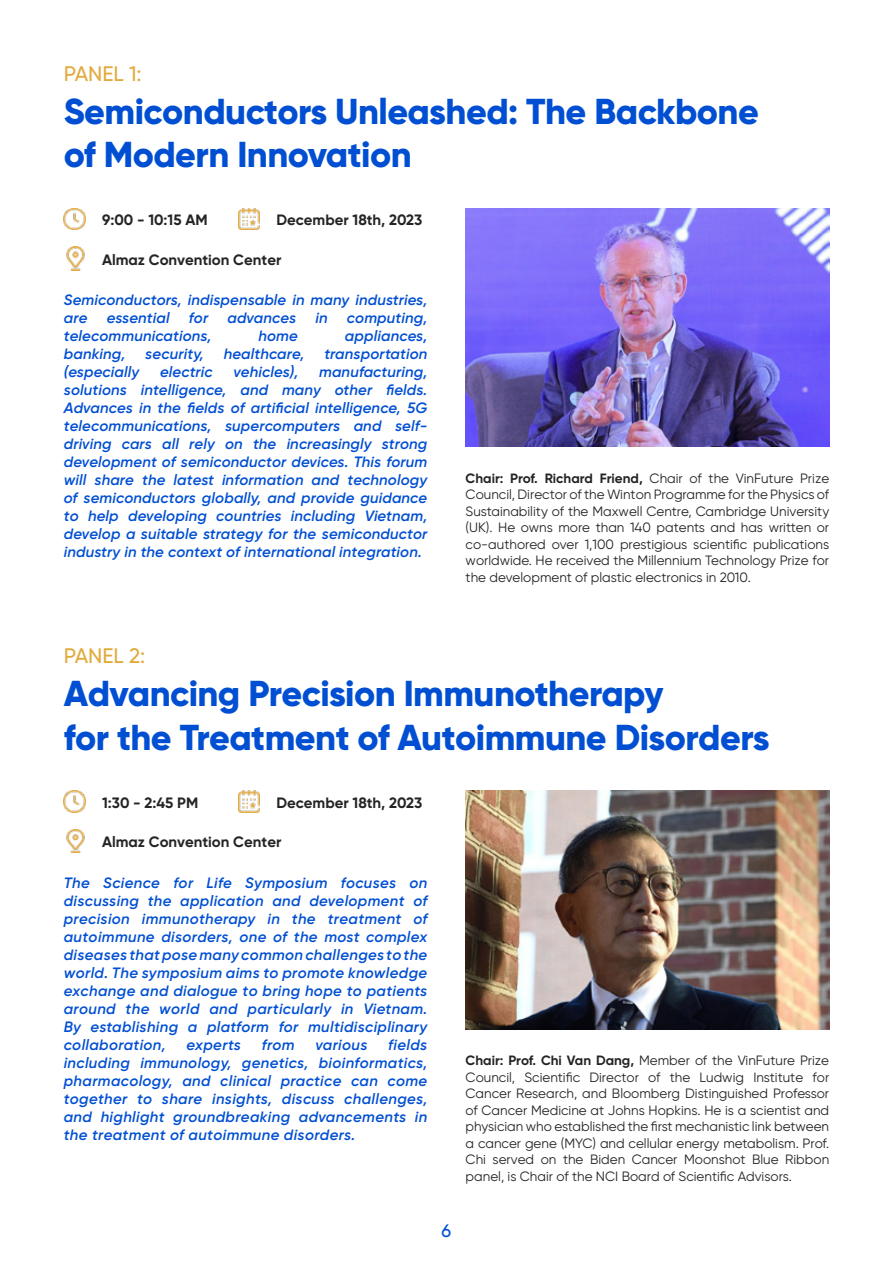
<style>
.page{position:relative;width:893px;height:1263px;background:#fff}
.page>*{position:absolute;margin:0;border:0;box-sizing:border-box;transform-origin:0 0}
.t1{font:36px/43.2px "SVN Gilroy X Bold";letter-spacing:-.015em;color:#004fd3}
.t2{font:500 21px "SVN Gilroy";color:#e1aa3c}
.t3{font:500 18px "SVN Gilroy";color:#004fd3}
.t4{font:italic 600 15px/18px "SVN Gilroy";letter-spacing:.01em;color:#004fd3;text-align:justify}
.t5{font:700 15px "SVN Gilroy";color:#242424}
.t6{font:13.5px/16.5px "SVN Gilroy";color:#242424;text-align:justify}
.s1{font-weight:700}
</style>
<div class="page">
<img style="left:64px;top:208px;width:21px;height:22px">
<img style="left:64px;top:791px;width:21px;height:21px">
<img style="left:238px;top:208px;width:21px;height:22px">
<img style="left:238px;top:791px;width:21px;height:21px">
<img style="left:66px;top:247px;width:19px;height:23px">
<img style="left:66px;top:829px;width:19px;height:24px">
<img style="left:466px;top:208px;width:363px;height:238px">
<img style="left:466px;top:791px;width:363px;height:238px">
<h2 class="t2" style="left:64px;top:58px;width:79px">PANEL 1:</h2>
<h1 class="t1" style="left:64px;top:88px;width:697px">Semiconductors Unleashed: The Backbone of Modern Innovation</h1>
<p class="t5" style="left:102px;top:209px;width:107px">9:00 - 10:15 AM</p>
<p class="t5" style="left:276px;top:209px;width:147px">December 18th, 2023</p>
<p class="t5" style="left:102px;top:249px;width:181px">Almaz Convention Center</p>
<p class="t4" style="left:64px;top:290px;width:365px">Semiconductors, indispensable in many industries, are</p>
<p class="t4" style="left:107px;top:308px;width:64px">essential</p>
<p class="t4" style="left:189px;top:308px;width:21px">for</p>
<p class="t4" style="left:227px;top:308px;width:70px">advances</p>
<p class="t4" style="left:315px;top:308px;width:14px">in</p>
<p class="t4" style="left:347px;top:308px;width:82px">computing,</p>
<p class="t4" style="left:64px;top:326px;width:149px">telecommunications,</p>
<p class="t4" style="left:258px;top:326px;width:41px">home</p>
<p class="t4" style="left:345px;top:326px;width:84px">appliances,</p>
<p class="t4" style="left:64px;top:344px;width:63px">banking,</p>
<p class="t4" style="left:145px;top:344px;width:60px">security,</p>
<p class="t4" style="left:224px;top:344px;width:82px">healthcare,</p>
<p class="t4" style="left:324px;top:344px;width:104px">transportation</p>
<p class="t4" style="left:64px;top:362px;width:77px">(especially</p>
<p class="t4" style="left:160px;top:362px;width:54px">electric</p>
<p class="t4" style="left:233px;top:362px;width:67px">vehicles),</p>
<p class="t4" style="left:64px;top:362px;width:365px;text-indent:255px">manufacturing, solutions intelligence, and many other fields.<br>Advances in the fields of artificial intelligence, 5G telecommunications, supercomputers and self&shy;driving cars all rely on the increasingly strong development of semiconductor devices. This forum will share the latest information and technology of semiconductors globally, and provide guidance to help developing countries including Vietnam, develop a suitable strategy for the semiconductor industry in the context of international integration.</p>
<p class="t6" style="left:466px;top:469px;width:365px"><span class="s1">Chair: Prof. Richard Friend,</span> Chair of the VinFuture Prize Council, Director of the Winton Programme for the Physics of Sustainability of the Maxwell Centre, Cambridge University (UK). He owns more than 140 patents and has written or co-authored over 1,100 prestigious scientific publications worldwide. He received the Millennium Technology Prize for the development of plastic electronics in 2010.</p>
<h2 class="t2" style="left:64px;top:641px;width:83px">PANEL 2:</h2>
<h1 class="t1" style="left:64px;top:670px;width:707px">Advancing Precision Immunotherapy<br>for the Treatment of Autoimmune Disorders</h1>
<p class="t5" style="left:102px;top:791px;width:98px">1:30 - 2:45 PM</p>
<p class="t5" style="left:276px;top:791px;width:147px">December 18th, 2023</p>
<p class="t5" style="left:102px;top:831px;width:181px">Almaz Convention Center</p>
<p class="t4" style="left:64px;top:873px;width:365px">The Science for Life Symposium focuses on discussing the application and development of precision immunotherapy in the treatment of autoimmune disorders, one of the most complex diseases that pose many common challenges to the world. The symposium aims to promote knowledge exchange and dialogue to bring hope to patients around the world and particularly in Vietnam.<br>By establishing a platform for multidisciplinary collaboration,</p>
<p class="t4" style="left:64px;top:1035px;width:365px;text-indent:324px">fields including immunology, genetics, bioinformatics, pharmacology, and clinical practice can come together to share insights, discuss challenges, and highlight groundbreaking advancements in the treatment of autoimmune disorders.</p>
<p class="t4" style="left:187px;top:1035px;width:56px">experts</p>
<p class="t4" style="left:262px;top:1035px;width:34px">from</p>
<p class="t4" style="left:315px;top:1035px;width:53px">various</p>
<p class="t6" style="left:466px;top:1051px;width:365px"><span class="s1">Chair: Prof. Chi Van Dang,</span> Member of the VinFuture Prize Council, Scientific Director of the Ludwig Institute for Cancer Research, and Bloomberg Distinguished Professor of Cancer Medicine at Johns Hopkins. He is a scientist and physician who established the first mechanistic link between a cancer gene (MYC) and cellular energy metabolism. Prof.<br>Chi served on the Biden Cancer Moonshot Blue Ribbon panel, is Chair of the NCI Board of Scientific Advisors.</p>
<p class="t3" style="left:442px;top:1218px;width:11px">6</p>
</div>
